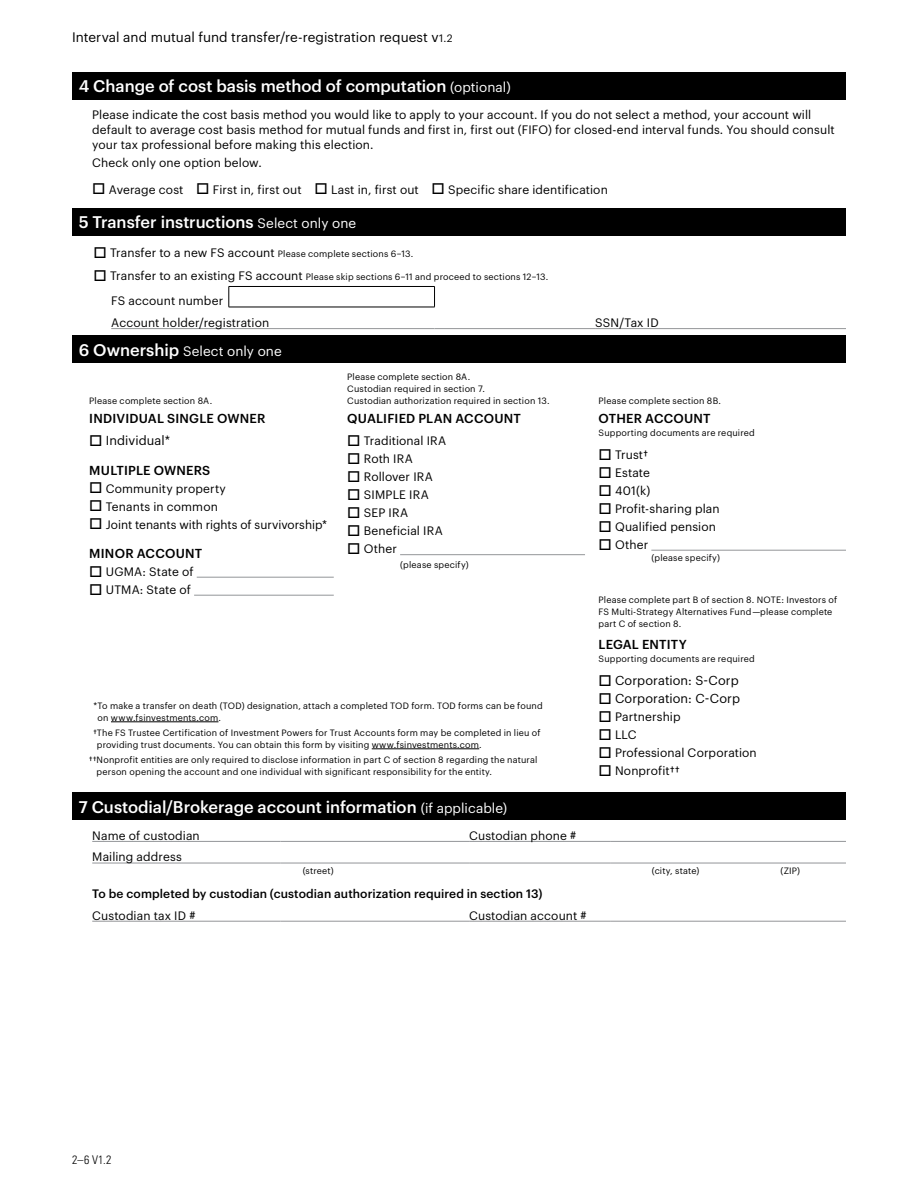
<style>
.page{position:relative;width:918px;height:1188px;background:#fff}
.page>*{position:absolute;margin:0;border:0;box-sizing:border-box;transform-origin:0 0}
.t1{font:500 16.5px "Graphik";color:#fff}
.t2{font:13.5px "Graphik";letter-spacing:.005em;color:#000}
.t3{font:13.5px "Graphik";letter-spacing:.01em;color:#fff}
.t4{font:500 12.75px "Graphik";letter-spacing:.01em;color:#000}
.t5{font:12.75px "Graphik";letter-spacing:.005em;color:#000}
.t6{font:12px/15px "Graphik";letter-spacing:.01em;color:#000}
.t7{font:500 12px "Graphik";letter-spacing:.01em;color:#000}
.t8{font:300 condensed 12px "Univers";color:#000}
.t9{font:9px/12px "Graphik";letter-spacing:.02em;color:#000}
.s1{font-size:10.5px}
.s2{font-weight:400;font-size:13.5px}
.s3{font-size:12px}
.s4{font-weight:500;font-size:16.5px}
</style>
<div class="page">
<div style="left:72px;top:72px;width:774px;height:27px;background:#000"></div>
<div style="left:72px;top:208px;width:774px;height:27px;background:#000"></div>
<hr style="left:111px;top:328px;width:118px;height:1px;background:#939598">
<hr style="left:229px;top:328px;width:206px;height:1px;background:#939598">
<hr style="left:435px;top:328px;width:160px;height:1px;background:#939598">
<hr style="left:595px;top:328px;width:251px;height:1px;background:#939598">
<hr style="left:229px;top:286px;width:206px;height:1px;background:#000">
<svg style="left:229px;top:287px;width:1px;height:20px"></svg>
<svg style="left:434px;top:287px;width:1px;height:20px"></svg>
<hr style="left:229px;top:307px;width:206px;height:1px;background:#000">
<div style="left:72px;top:336px;width:774px;height:27px;background:#000"></div>
<hr style="left:197px;top:577px;width:137px;height:1px;background:#939598">
<hr style="left:194px;top:595px;width:140px;height:1px;background:#939598">
<hr style="left:400px;top:554px;width:185px;height:1px;background:#939598">
<hr style="left:651px;top:550px;width:195px;height:1px;background:#939598">
<hr style="left:111px;top:722px;width:107px;height:1px;background:#000">
<hr style="left:372px;top:749px;width:107px;height:1px;background:#000">
<div style="left:72px;top:793px;width:774px;height:27px;background:#000"></div>
<hr style="left:469px;top:921px;width:142px;height:1px;background:#939598">
<hr style="left:611px;top:921px;width:145px;height:1px;background:#939598">
<hr style="left:756px;top:921px;width:90px;height:1px;background:#939598">
<hr style="left:92px;top:841px;width:189px;height:1px;background:#939598">
<hr style="left:281px;top:841px;width:188px;height:1px;background:#939598">
<hr style="left:469px;top:841px;width:142px;height:1px;background:#939598">
<hr style="left:611px;top:841px;width:145px;height:1px;background:#939598">
<hr style="left:756px;top:841px;width:90px;height:1px;background:#939598">
<hr style="left:92px;top:863px;width:189px;height:1px;background:#939598">
<hr style="left:281px;top:863px;width:188px;height:1px;background:#939598">
<hr style="left:469px;top:863px;width:142px;height:1px;background:#939598">
<hr style="left:611px;top:863px;width:145px;height:1px;background:#939598">
<hr style="left:756px;top:863px;width:90px;height:1px;background:#939598">
<hr style="left:92px;top:921px;width:189px;height:1px;background:#939598">
<hr style="left:281px;top:921px;width:188px;height:1px;background:#939598">
<h2 class="t2" style="left:72px;top:26px;width:382px">Interval and mutual fund transfer/re-registration request v<span class="s1">1.2</span></h2>
<h1 class="t1" style="left:79px;top:74px;width:434px">4 Change of cost basis method of computation <span class="s2">(optional)</span></h1>
<p class="t6" style="left:92px;top:106px;width:744px">Please indicate the cost basis method you would like to apply to your account. If you do not select a method, your account will default to average cost basis method for mutual funds and first in, first out (FIFO) for closed-end interval funds. You should consult your tax professional before making this election.</p>
<h3 class="t6" style="left:92px;top:154px;width:171px">Check only one option below.</h3>
<h3 class="t6" style="left:92px;top:181px;width:517px">□ Average cost □ First in, first out □ Last in, first out □ Specific share identification</h3>
<h1 class="t1" style="left:79px;top:210px;width:279px">5 Transfer instructions <span class="s2">Select only one</span></h1>
<p class="t9" style="left:94px;top:247px;width:321px">□ <span class="s3">Transfer to a new FS account</span> Please complete sections 6–13.</p>
<p class="t9" style="left:94px;top:270px;width:456px">□ <span class="s3">Transfer to an existing FS account</span> Please skip sections 6–11 and proceed to sections 12–13.</p>
<h3 class="t6" style="left:111px;top:289px;width:160px;line-height:21.6px">FS account number<br>Account holder/registration</h3>
<h3 class="t6" style="left:595px;top:314px;width:65px">SSN/Tax ID</h3>
<h2 class="t3" style="left:79px;top:341px;width:205px"><span class="s4">6 Ownership</span> Select only one</h2>
<p class="t9" style="left:89px;top:394px;width:125px">Please complete section 8A.</p>
<h3 class="t4" style="left:89px;top:409px;width:178px">INDIVIDUAL SINGLE OWNER</h3>
<h3 class="t5" style="left:89px;top:431px;width:82px">□ Individual*</h3>
<h3 class="t4" style="left:89px;top:460px;width:123px">MULTIPLE OWNERS</h3>
<h3 class="t6" style="left:89px;top:480px;width:138px">□ Community property</h3>
<h3 class="t6" style="left:89px;top:498px;width:130px">□ Tenants in common</h3>
<h3 class="t6" style="left:89px;top:516px;width:239px">□ Joint tenants with rights of survivorship*</h3>
<h3 class="t4" style="left:89px;top:544px;width:114px">MINOR ACCOUNT</h3>
<h3 class="t6" style="left:89px;top:563px;width:106px">□ UGMA: State of</h3>
<h3 class="t6" style="left:89px;top:581px;width:103px">□ UTMA: State of</h3>
<p class="t9" style="left:347px;top:370px;width:204px">Please complete section 8A.<br>Custodian required in section 7.<br>Custodian authorization required in section 13.</p>
<h3 class="t4" style="left:347px;top:409px;width:175px">QUALIFIED PLAN ACCOUNT</h3>
<h3 class="t6" style="left:347px;top:433px;width:101px">□ Traditional IRA</h3>
<h3 class="t6" style="left:347px;top:451px;width:67px">□ Roth IRA</h3>
<h3 class="t6" style="left:347px;top:469px;width:87px">□ Rollover IRA</h3>
<h3 class="t6" style="left:347px;top:487px;width:83px">□ SIMPLE IRA</h3>
<h3 class="t6" style="left:347px;top:505px;width:62px">□ SEP IRA</h3>
<h3 class="t6" style="left:347px;top:523px;width:97px">□ Beneficial IRA</h3>
<h3 class="t6" style="left:347px;top:541px;width:51px">□ Other</h3>
<p class="t9" style="left:400px;top:558px;width:70px">(please specify)</p>
<p class="t9" style="left:98px;top:699px;width:447px;text-indent:-4px">*To make a transfer on death (TOD) designation, attach a completed TOD form. TOD forms can be found on www.fsinvestments.com.</p>
<p class="t9" style="left:97px;top:726px;width:445px;text-indent:-3px">†The FS Trustee Certification of Investment Powers for Trust Accounts form may be completed in lieu of providing trust documents. You can obtain this form by visiting www.fsinvestments.com.</p>
<p class="t9" style="left:97px;top:753px;width:442px;text-indent:-7px">††Nonprofit entities are only required to disclose information in part C of section 8 regarding the natural person opening the account and one individual with significant responsibility for the entity.</p>
<p class="t9" style="left:599px;top:394px;width:124px">Please complete section 8B.</p>
<h3 class="t4" style="left:599px;top:409px;width:114px">OTHER ACCOUNT</h3>
<p class="t9" style="left:599px;top:426px;width:158px">Supporting documents are required</p>
<h3 class="t6" style="left:599px;top:446px;width:51px">□ Trust†</h3>
<h3 class="t6" style="left:599px;top:464px;width:53px">□ Estate</h3>
<h3 class="t6" style="left:599px;top:482px;width:53px">□ 401(k)</h3>
<h3 class="t6" style="left:599px;top:500px;width:123px">□ Profit-sharing plan</h3>
<h3 class="t6" style="left:599px;top:518px;width:119px">□ Qualified pension</h3>
<h3 class="t6" style="left:599px;top:536px;width:51px">□ Other</h3>
<p class="t9" style="left:651px;top:551px;width:70px">(please specify)</p>
<p class="t9" style="left:599px;top:593px;width:240px">Please complete part B of section 8. NOTE: Investors of<br>FS Multi-Strategy Alternatives Fund —please complete part C of section 8.</p>
<h3 class="t4" style="left:599px;top:635px;width:90px">LEGAL ENTITY</h3>
<p class="t9" style="left:599px;top:652px;width:158px">Supporting documents are required</p>
<h3 class="t5" style="left:599px;top:671px;width:142px">□ Corporation: S-Corp</h3>
<h3 class="t5" style="left:599px;top:689px;width:143px">□ Corporation: C-Corp</h3>
<h3 class="t6" style="left:599px;top:708px;width:84px">□ Partnership</h3>
<h3 class="t6" style="left:599px;top:726px;width:40px">□ LLC</h3>
<h3 class="t6" style="left:599px;top:744px;width:160px">□ Professional Corporation</h3>
<h3 class="t6" style="left:599px;top:762px;width:82px">□ Nonprofit††</h3>
<h1 class="t1" style="left:79px;top:794px;width:430px">7 Custodial/Brokerage account information <span class="s2">(if applicable)</span></h1>
<h3 class="t6" style="left:92px;top:827px;width:109px">Name of custodian</h3>
<h3 class="t6" style="left:469px;top:827px;width:109px">Custodian phone #</h3>
<h3 class="t6" style="left:92px;top:848px;width:91px">Mailing address</h3>
<p class="t9" style="left:303px;top:864px;width:32px">(street)</p>
<p class="t9" style="left:652px;top:864px;width:49px">(city, state)</p>
<p class="t9" style="left:781px;top:864px;width:21px">(ZIP)</p>
<h3 class="t7" style="left:92px;top:884px;width:452px">To be completed by custodian (custodian authorization required in section 13)</h3>
<h3 class="t6" style="left:92px;top:907px;width:105px">Custodian tax ID #</h3>
<h3 class="t6" style="left:469px;top:907px;width:119px">Custodian account #</h3>
<h3 class="t8" style="left:72px;top:1153px;width:41px">2–6 V1.2</h3>
</div>
